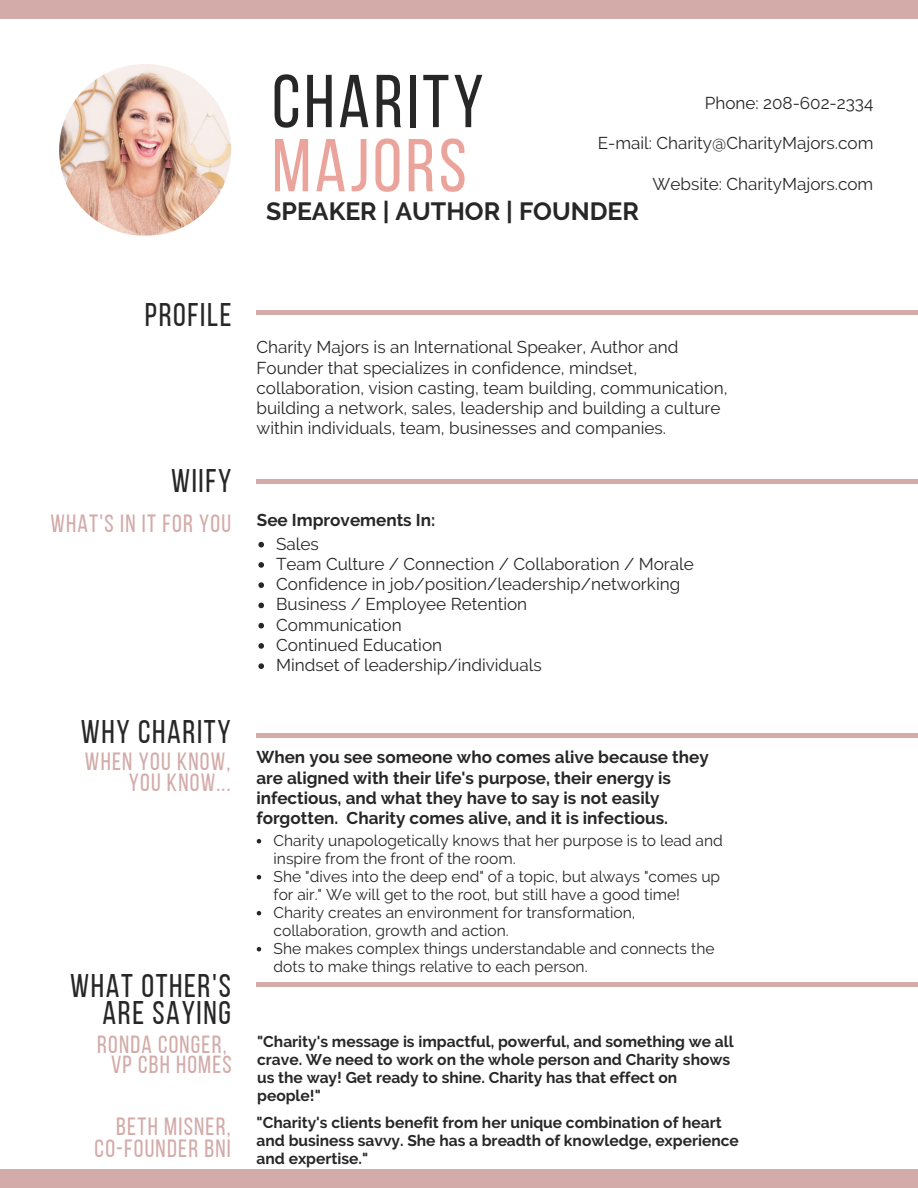
<style>
.page{position:relative;width:918px;height:1188px;background:#fff}
.page>*{position:absolute;margin:0;border:0;box-sizing:border-box;transform-origin:0 0}
.t1{font:74.7px "Bebas Neue";letter-spacing:.05em;color:#272727}
.t2{font:74.7px "Bebas Neue";letter-spacing:.05em;color:#eba49c}
.t3{font:32.7px/27px "Bebas Neue";letter-spacing:.05em;color:#272727;text-align:right}
.t4{font:24.9px/21.3px "Bebas Neue";letter-spacing:.05em;color:#d3aba9;text-align:right}
.t5{font:700 24.9px "Raleway";color:#272727}
.t6{font:24.75px/20.2px "Bebas Neue";letter-spacing:.05em;color:#d3aba9;text-align:center}
.t7{font:17.1px/20.2px "Raleway";color:#272727}
.t8{font:700 17.1px/20.2px "Raleway";color:#272727}
.t9{font:15.6px/18px "Raleway";color:#272727}
.t10{font:700 15.6px/18px "Raleway";color:#272727}
.s1{font-family:"Bebas Neue";font-weight:400;font-size:24.9px;color:#d3aba9}
.s2{font-weight:400}
</style>
<div class="page">
<div style="left:256px;top:310px;width:662px;height:5px;background:#d3aba9"></div>
<div style="left:256px;top:479px;width:662px;height:5px;background:#d3aba9"></div>
<svg style="left:257px;top:839px;width:4px;height:4px"></svg>
<svg style="left:257px;top:875px;width:4px;height:4px"></svg>
<svg style="left:257px;top:911px;width:4px;height:4px"></svg>
<svg style="left:257px;top:947px;width:4px;height:4px"></svg>
<svg style="left:258px;top:542px;width:6px;height:5px"></svg>
<svg style="left:258px;top:562px;width:6px;height:6px"></svg>
<svg style="left:258px;top:582px;width:6px;height:6px"></svg>
<svg style="left:258px;top:603px;width:6px;height:5px"></svg>
<svg style="left:258px;top:623px;width:6px;height:5px"></svg>
<svg style="left:258px;top:643px;width:6px;height:6px"></svg>
<svg style="left:258px;top:663px;width:6px;height:6px"></svg>
<div style="left:256px;top:733px;width:662px;height:5px;background:#d3aba9"></div>
<div style="left:256px;top:982px;width:662px;height:5px;background:#d3aba9"></div>
<div style="left:0;top:1169px;width:918px;height:19px;background:#d3aba9"></div>
<div style="left:0;top:0;width:918px;height:19px;background:#d3aba9"></div>
<img style="left:59px;top:64px;width:172px;height:172px;border-radius:50%">
<h1 class="t1" style="left:272px;top:71px;width:213px">CHARITY</h1>
<h1 class="t2" style="left:272px;top:135px;width:196px">MAJORS</h1>
<h3 class="t5" style="left:266px;top:196px;width:374px">SPEAKER | AUTHOR | FOUNDER</h3>
<p class="t7" style="left:705px;top:93px;width:170px">Phone: 208-602-2334</p>
<p class="t7" style="left:598px;top:133px;width:277px">E-mail: Charity@CharityMajors.com</p>
<p class="t7" style="left:653px;top:174px;width:222px">Website: CharityMajors.com</p>
<h2 class="t3" style="left:145px;top:304px;width:88px">PROFILE</h2>
<h2 class="t3" style="left:171px;top:471px;width:62px">WIIFY</h2>
<p class="t7" style="left:256px;top:337px;width:473px">Charity Majors is an International Speaker, Author and Founder that specializes in confidence, mindset, collaboration, vision casting, team building, communication, building a network, sales, leadership and building a culture within individuals, team, businesses and companies.</p>
<p class="t8" style="left:276px;top:508px;width:161px;line-height:24px;text-indent:-226px"><span class="s1">WHAT'S IN IT FOR YOU</span> See Improvements In:<br><span class="s2">Sales</span></p>
<p class="t7" style="left:276px;top:554px;width:419px">Team Culture / Connection / Collaboration / Morale Confidence in job/position/leadership/networking Business / Employee Retention<br>Communication<br>Continued Education<br>Mindset of leadership/individuals</p>
<h2 class="t3" style="left:81px;top:722px;width:151px">WHY CHARITY</h2>
<h3 class="t4" style="left:85px;top:753px;width:147px">WHEN YOU KNOW,<br>YOU KNOW...</h3>
<p class="t8" style="left:256px;top:747px;width:454px">When you see someone who comes alive because they are aligned with their life's purpose, their energy is infectious, and what they have to say is not easily forgotten. Charity comes alive, and it is infectious.</p>
<p class="t9" style="left:274px;top:831px;width:451px">Charity unapologetically knows that her purpose is to lead and inspire from the front of the room.<br>She "dives into the deep end" of a topic, but always "comes up for air." We will get to the root, but still have a good time!<br>Charity creates an environment for transformation, collaboration, growth and action.<br>She makes complex things understandable and connects the dots to make things relative to each person.</p>
<h2 class="t3" style="left:70px;top:976px;width:162px">WHAT OTHER'S<br>ARE SAYING</h2>
<h3 class="t6" style="left:97px;top:1037px;width:136px">RONDA CONGER,<br>VP CBH HOMES</h3>
<p class="t10" style="left:257px;top:1032px;width:478px">"Charity's message is impactful, powerful, and something we all crave. We need to work on the whole person and Charity shows us the way! Get ready to shine. Charity has that effect on people!"</p>
<h3 class="t4" style="left:95px;top:1118px;width:138px">BETH MISNER,<br>CO-FOUNDER BNI</h3>
<p class="t10" style="left:257px;top:1114px;width:484px">"Charity's clients benefit from her unique combination of heart and business savvy. She has a breadth of knowledge, experience and expertise."</p>
</div>
